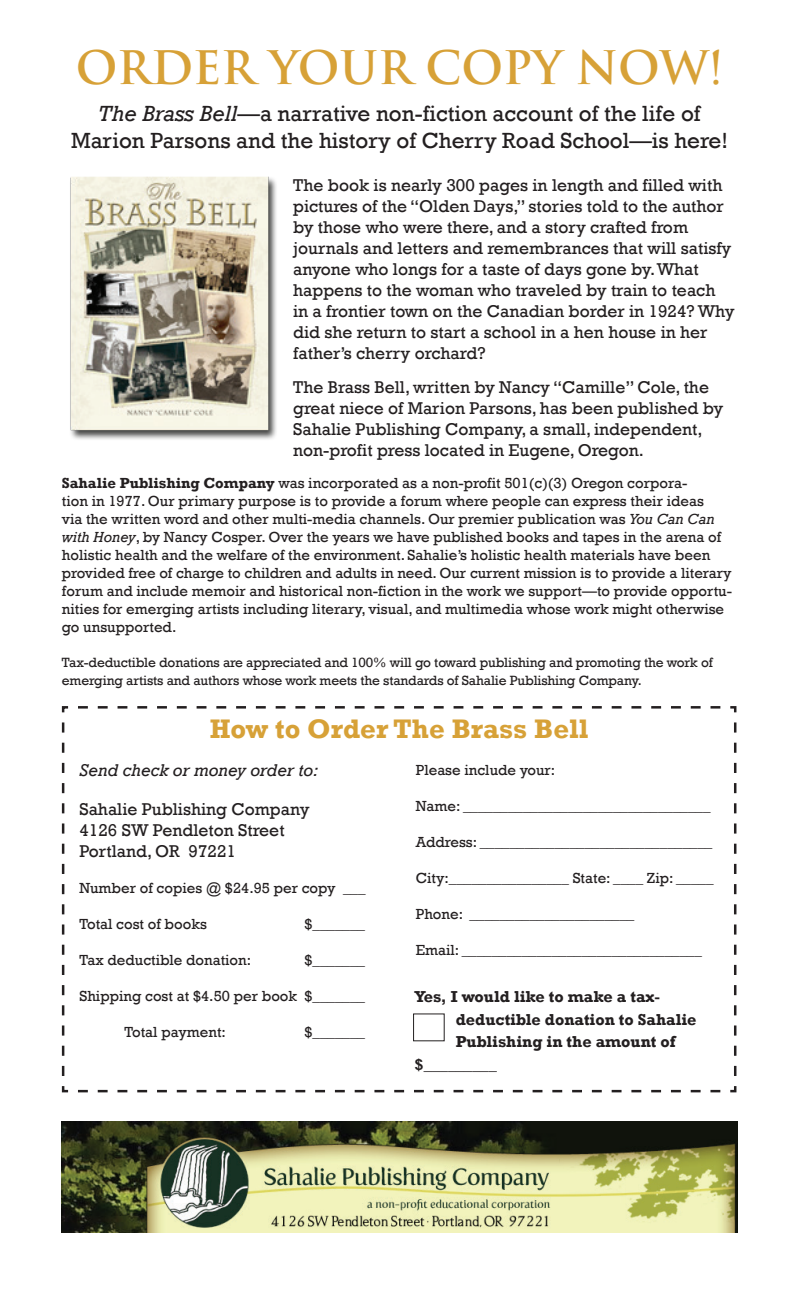
<style>
.page{position:relative;width:799px;height:1294px;background:#fff}
.page>*{position:absolute;margin:0;border:0;box-sizing:border-box;transform-origin:0 0}
.t1{font:700 45px "Trajan Pro";color:#d7a137}
.t2{font:700 27.5px "Rockwell";color:#d7a137}
.t3{font:22.5px/27px "Rockwell";color:#231f20;text-align:center}
.t4{font:17.5px/21px "Rockwell";color:#231f20}
.t5{font:italic 17.5px "Rockwell";color:#231f20}
.t6{font:700 16.25px "Rockwell";color:#231f20}
.t7{font:15px/18px "Rockwell";color:#231f20}
.t8{font:13.75px/18px "Rockwell";letter-spacing:-.01em;color:#231f20}
.s1{font-style:italic}
.s2{font-weight:700}
</style>
<div class="page">
<svg style="left:61px;top:706px;width:676px;height:387px"></svg>
<img style="left:70px;top:176px;width:206px;height:264px">
<img style="left:62px;top:1122px;width:675px;height:110px">
<h1 class="t1" style="left:76px;top:40px;width:649px">ORDER YOUR COPY NOW!</h1>
<h3 class="t3" style="left:71px;top:101px;width:658px"><span class="s1">The Brass Bell</span>—a narrative non-fiction account of the life of<br>Marion Parsons and the history of Cherry Road School—is here!</h3>
<p class="t4" style="left:293px;top:175px;width:443px">The book is nearly 300 pages in length and filled with pictures of the “Olden Days,” stories told to the author by those who were there, and a story crafted from journals and letters and remembrances that will satisfy anyone who longs for a taste of days gone by. What happens to the woman who traveled by train to teach in a frontier town on the Canadian border in 1924? Why did she return to start a school in a hen house in her father’s cherry orchard?</p>
<p class="t4" style="left:293px;top:377px;width:432px">The Brass Bell, written by Nancy “Camille” Cole, the great niece of Marion Parsons, has been published by Sahalie Publishing Company, a small, independent, non-profit press located in Eugene, Oregon.</p>
<p class="t7" style="left:62px;top:474px;width:671px"><span class="s2">Sahalie Publishing Company</span> was incorporated as a non-profit 501(c)(3) Oregon corpora-<br>tion in 1977. Our primary purpose is to provide a forum where people can express their ideas<br>via the written word and other multi-media channels. Our premier publication was <span class="s1">You Can Can with Honey</span>, by Nancy Cosper. Over the years we have published books and tapes in the arena of holistic health and the welfare of the environment. Sahalie’s holistic health materials have been provided free of charge to children and adults in need. Our current mission is to provide a literary forum and include memoir and historical non-fiction in the work we support—to provide opportu&shy;nities for emerging artists including literary, visual, and multimedia whose work might otherwise go unsupported.</p>
<p class="t8" style="left:62px;top:653px;width:652px">Tax-deductible donations are appreciated and 100% will go toward publishing and promoting the work of emerging artists and authors whose work meets the standards of Sahalie Publishing Company.</p>
<h2 class="t2" style="left:210px;top:712px;width:380px">How to Order The Brass Bell</h2>
<p class="t5" style="left:79px;top:760px;width:240px">Send check or money order to:</p>
<p class="t4" style="left:79px;top:799px;width:232px">Sahalie Publishing Company<br>4126 SW Pendleton Street<br>Portland, OR 97221</p>
<p class="t7" style="left:79px;top:879px;width:288px">Number of copies @ $24.95 per copy ___</p>
<p class="t7" style="left:79px;top:915px;width:129px">Total cost of books</p>
<p class="t7" style="left:304px;top:915px;width:62px">$_______</p>
<p class="t7" style="left:79px;top:951px;width:173px">Tax deductible donation:</p>
<p class="t7" style="left:304px;top:951px;width:62px">$_______</p>
<p class="t7" style="left:79px;top:987px;width:287px">Shipping cost at $4.50 per book $_______</p>
<p class="t7" style="left:124px;top:1023px;width:103px">Total payment:</p>
<p class="t7" style="left:304px;top:1023px;width:62px">$_______</p>
<p class="t7" style="left:416px;top:761px;width:141px">Please include your:</p>
<p class="t7" style="left:416px;top:797px;width:296px">Name: _________________________________</p>
<p class="t7" style="left:416px;top:833px;width:298px">Address: _______________________________</p>
<p class="t7" style="left:416px;top:869px;width:299px">City:________________ State: ____ Zip: _____</p>
<p class="t7" style="left:416px;top:905px;width:220px">Phone: ______________________</p>
<p class="t7" style="left:416px;top:941px;width:288px">Email: ________________________________</p>
<p class="t6" style="left:414px;top:987px;width:247px">Yes, I would like to make a tax-</p>
<p class="t6" style="left:456px;top:1009px;width:242px">deductible donation to Sahalie</p>
<p class="t6" style="left:456px;top:1032px;width:221px">Publishing in the amount of</p>
<p class="t6" style="left:414px;top:1054px;width:84px">$_________</p>
</div>
